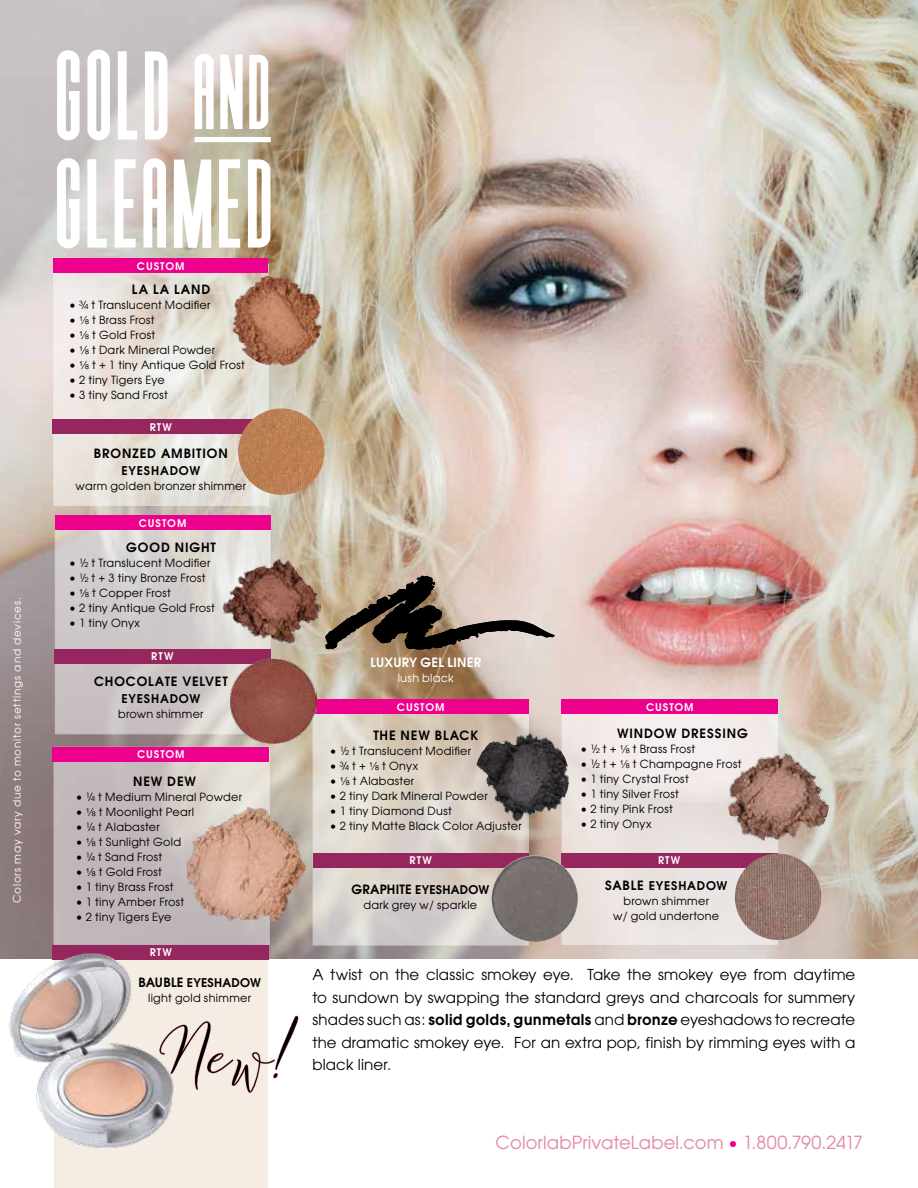
<style>
.page{position:relative;width:918px;height:1188px;background:#fff}
.page>*{position:absolute;margin:0;border:0;box-sizing:border-box;transform-origin:0 0}
.t1{font:124.5px/108px "Boba";letter-spacing:.04em;color:#fff}
.t2{font:108px "Frutilla Script";color:#000}
.t3{font:18px "Avant Garde";letter-spacing:.005em;color:#e389a0}
.t4{font:15px/22.5px "Av Garde Goth PS Efo";letter-spacing:.01em;color:#000;text-align:justify}
.t5{font:600 12.75px "Avant Garde";letter-spacing:.065em;color:#000}
.t6{font:600 12.75px "Avant Garde";letter-spacing:.015em;color:#fff}
.t7{font:600 12px "Avant Garde";letter-spacing:.06em;color:#000}
.t8{font:600 12px "Avant Garde";letter-spacing:.015em;color:#000}
.t9{font:11.25px/15px "Avant Garde";letter-spacing:.025em;color:#000;text-align:center}
.t10{font:11.25px "Avant Garde";letter-spacing:.025em;color:#fff}
.t11{font:600 10.5px "Av Garde Goth PS Efo";letter-spacing:.095em;color:#fff}
.t12{font:10.5px "Avant Garde";letter-spacing:.075em;color:#fff}
.s1{font-size:105px}
.s2{font-family:"He Fractions Plain"}
.s3{font-size:12.75px}
.s4{font-weight:600}
.s5{font-size:16.5px;color:#ec008c}
</style>
<div class="page">
<img style="left:0;top:0;width:918px;height:958px">
<div style="left:195px;top:137px;width:76px;height:5px;background:#fff"></div>
<div style="left:54px;top:960px;width:214px;height:228px;background:#f5ede4"></div>
<div style="left:53px;top:945px;width:216px;height:15px;background:#96275e"></div>
<svg style="left:53px;top:264px;width:216px;height:242px;background:#e7e2da"></svg>
<div style="left:53px;top:258px;width:215px;height:15px;background:#ec008c"></div>
<div style="left:53px;top:419px;width:216px;height:15px;background:#96275e"></div>
<img style="left:232px;top:275px;width:90px;height:91px;border-radius:45px">
<img style="left:238px;top:408px;width:87px;height:87px;border-radius:43px">
<svg style="left:54px;top:747px;width:216px;height:198px;background:#c6bdbd"></svg>
<div style="left:53px;top:747px;width:216px;height:15px;background:#ec008c"></div>
<div style="left:562px;top:711px;width:216px;height:234px;background:linear-gradient(to right,#ebe2df,#ede6e5);border:1px solid #fff"></div>
<div style="left:562px;top:699px;width:216px;height:15px;background:#ec008c"></div>
<div style="left:561px;top:853px;width:216px;height:14px;background:#96275e"></div>
<img style="left:728px;top:753px;width:101px;height:88px">
<img style="left:735px;top:854px;width:86px;height:86px;border-radius:43px">
<svg style="left:313px;top:714px;width:216px;height:231px;background:#dad2c9"></svg>
<div style="left:313px;top:699px;width:216px;height:15px;background:#ec008c"></div>
<div style="left:313px;top:853px;width:216px;height:15px;background:#96275e"></div>
<img style="left:476px;top:732px;width:93px;height:90px">
<img style="left:491px;top:855px;width:87px;height:87px">
<img style="left:187px;top:807px;width:120px;height:114px">
<svg style="left:55px;top:530px;width:215px;height:204px;background:#d2cccb"></svg>
<div style="left:55px;top:515px;width:215px;height:15px;background:#ec008c"></div>
<div style="left:54px;top:649px;width:216px;height:15px;background:#96275e"></div>
<img style="left:223px;top:558px;width:98px;height:86px">
<img style="left:230px;top:658px;width:86px;height:86px">
<svg style="left:325px;top:575px;width:230px;height:75px;background:#928478"></svg>
<svg style="left:175px;top:1016px;width:124px;height:77px"></svg>
<img style="left:9px;top:951px;width:166px;height:200px">
<p class="t12" style="left:10px;top:903px;width:307px;rotate:-90deg">Colors may vary due to monitor settings and devices.</p>
<h1 class="t1" style="left:57px;top:42px;width:218px">GOLD <span class="s1">AND<br></span>GLEAMED</h1>
<p class="t11" style="left:137px;top:259px;width:49px">CUSTOM</p>
<p class="t5" style="left:132px;top:281px;width:80px">LA LA LAND</p>
<p class="t9" style="left:69px;top:297px;width:143px">• ¾ t Translucent Modifier</p>
<p class="t9" style="left:69px;top:312px;width:87px">• <span class="s2">8</span> t Brass Frost</p>
<p class="t9" style="left:69px;top:327px;width:88px">• <span class="s2">8</span> t Gold Frost</p>
<p class="t9" style="left:69px;top:342px;width:148px">• <span class="s2">8</span> t Dark Mineral Powder</p>
<p class="t9" style="left:69px;top:357px;width:177px">• <span class="s2">8</span> t + 1 tiny Antique Gold Frost</p>
<p class="t9" style="left:69px;top:372px;width:97px">• 2 tiny Tigers Eye</p>
<p class="t9" style="left:69px;top:387px;width:100px">• 3 tiny Sand Frost</p>
<p class="t11" style="left:150px;top:420px;width:24px">RTW</p>
<p class="t5" style="left:94px;top:445px;width:135px">BRONZED AMBITION</p>
<p class="t7" style="left:122px;top:463px;width:80px">EYESHADOW</p>
<p class="t9" style="left:76px;top:478px;width:172px">warm golden bronzer shimmer</p>
<p class="t11" style="left:139px;top:516px;width:49px">CUSTOM</p>
<p class="t5" style="left:126px;top:539px;width:91px">GOOD NIGHT</p>
<p class="t9" style="left:69px;top:556px;width:143px">• ½ t Translucent Modifier</p>
<p class="t9" style="left:69px;top:571px;width:138px">• ½ t + 3 tiny Bronze Frost</p>
<p class="t9" style="left:69px;top:586px;width:104px">• <span class="s2">8</span> t Copper Frost</p>
<p class="t9" style="left:69px;top:601px;width:147px">• 2 tiny Antique Gold Frost</p>
<p class="t9" style="left:69px;top:616px;width:72px">• 1 tiny Onyx</p>
<p class="t11" style="left:151px;top:649px;width:24px">RTW</p>
<p class="t5" style="left:94px;top:673px;width:135px">CHOCOLATE VELVET</p>
<p class="t7" style="left:122px;top:690px;width:80px">EYESHADOW</p>
<p class="t9" style="left:118px;top:706px;width:87px">brown shimmer</p>
<p class="t11" style="left:137px;top:747px;width:49px">CUSTOM</p>
<p class="t5" style="left:133px;top:773px;width:64px">NEW DEW</p>
<p class="t9" style="left:76px;top:790px;width:168px">• ¼ t Medium Mineral Powder</p>
<p class="t9" style="left:76px;top:805px;width:120px">• <span class="s2">8</span> t Moonlight Pearl</p>
<p class="t9" style="left:76px;top:820px;width:85px">• ¼ t Alabaster</p>
<p class="t9" style="left:76px;top:835px;width:107px">• <span class="s2">8</span> t Sunlight Gold</p>
<p class="t9" style="left:76px;top:850px;width:88px">• ¼ t Sand Frost</p>
<p class="t9" style="left:76px;top:865px;width:88px">• <span class="s2">8</span> t Gold Frost</p>
<p class="t9" style="left:76px;top:880px;width:99px">• 1 tiny Brass Frost</p>
<p class="t9" style="left:76px;top:895px;width:110px">• 1 tiny Amber Frost</p>
<p class="t9" style="left:76px;top:909px;width:97px">• 2 tiny Tigers Eye</p>
<p class="t11" style="left:150px;top:945px;width:24px">RTW</p>
<p class="t8" style="left:138px;top:975px;width:124px"><span class="s3">BAUBLE</span> EYESHADOW</p>
<p class="t9" style="left:148px;top:991px;width:105px">light gold shimmer</p>
<h2 class="t2" style="left:160px;top:1001px;width:141px">New!</h2>
<p class="t6" style="left:371px;top:654px;width:112px">LUXURY GEL LINER</p>
<p class="t10" style="left:398px;top:671px;width:58px">lush black</p>
<p class="t11" style="left:397px;top:700px;width:49px">CUSTOM</p>
<p class="t5" style="left:373px;top:727px;width:106px">THE NEW BLACK</p>
<p class="t9" style="left:330px;top:744px;width:143px">• ½ t Translucent Modifier</p>
<p class="t9" style="left:330px;top:759px;width:90px">• ¾ t + <span class="s2">8</span> t Onyx</p>
<p class="t9" style="left:330px;top:774px;width:86px">• <span class="s2">8</span> t Alabaster</p>
<p class="t9" style="left:330px;top:789px;width:160px">• 2 tiny Dark Mineral Powder</p>
<p class="t9" style="left:330px;top:804px;width:124px">• 1 tiny Diamond Dust</p>
<p class="t9" style="left:330px;top:819px;width:194px">• 2 tiny Matte Black Color Adjuster</p>
<p class="t11" style="left:410px;top:853px;width:24px">RTW</p>
<p class="t8" style="left:351px;top:882px;width:139px"><span class="s3">GRAPHITE</span> EYESHADOW</p>
<p class="t9" style="left:363px;top:897px;width:115px">dark grey w/ sparkle</p>
<p class="t11" style="left:646px;top:700px;width:49px">CUSTOM</p>
<p class="t5" style="left:617px;top:725px;width:132px">WINDOW DRESSING</p>
<p class="t9" style="left:580px;top:742px;width:117px">• ½ t + <span class="s2">8</span> t Brass Frost</p>
<p class="t9" style="left:580px;top:757px;width:163px">• ½ t + <span class="s2">8</span> t Champagne Frost</p>
<p class="t9" style="left:580px;top:772px;width:110px">• 1 tiny Crystal Frost</p>
<p class="t9" style="left:580px;top:787px;width:100px">• 1 tiny Silver Frost</p>
<p class="t9" style="left:580px;top:801px;width:94px">• 2 tiny Pink Frost</p>
<p class="t9" style="left:580px;top:816px;width:72px">• 2 tiny Onyx</p>
<p class="t11" style="left:658px;top:853px;width:24px">RTW</p>
<p class="t7" style="left:605px;top:878px;width:124px"><span class="s3">SABLE</span> EYESHADOW</p>
<p class="t9" style="left:613px;top:893px;width:108px">brown shimmer<br>w/ gold undertone</p>
<p class="t4" style="left:312px;top:963px;width:545px">A twist on the classic smokey eye. Take the smokey eye from daytime to sundown by swapping the standard greys and charcoals for summery shades such as: <span class="s4">solid golds, gunmetals</span> and <span class="s4">bronze</span> eyeshadows to recreate the dramatic smokey eye. For an extra pop, finish by rimming eyes with a black liner.</p>
<h3 class="t3" style="left:496px;top:1131px;width:369px">ColorlabPrivateLabel.com <span class="s5">•</span> 1.800.790.2417</h3>
</div>
